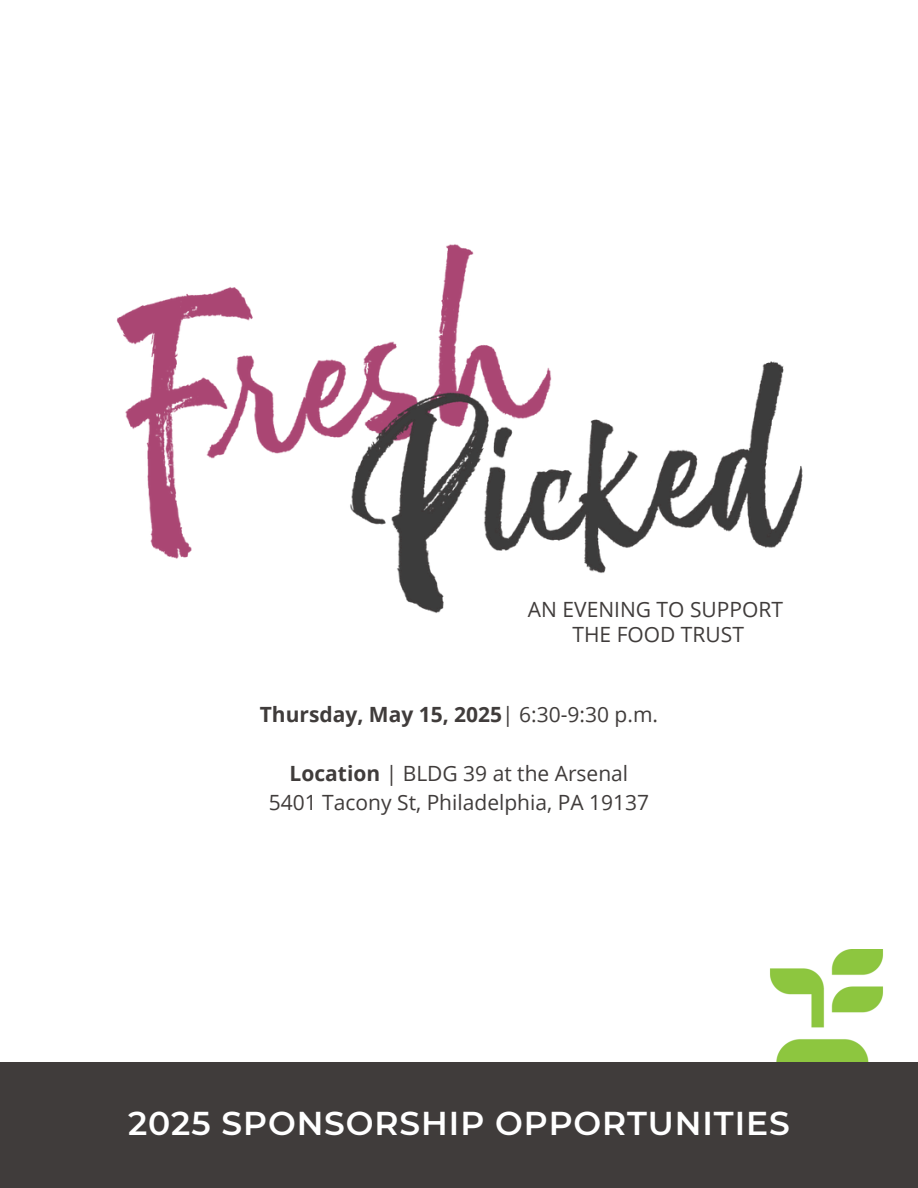
<style>
.page{position:relative;width:918px;height:1188px;background:#fff}
.page>*{position:absolute;margin:0;border:0;box-sizing:border-box;transform-origin:0 0}
.t1{font:600 33px "Montserrat";letter-spacing:.025em;color:#fff}
.t2{font:33px "Montserrat";letter-spacing:.025em;color:#fff}
.t3{font:21px/24.8px "Open Sans";color:#403c3b;text-align:center}
.t4{font:700 21px "Open Sans";color:#403c3b}
.s1{font-weight:400}
.s2{font-weight:700}
</style>
<div class="page">
<img style="left:769px;top:949px;width:114px;height:114px">
<div style="left:0;top:1063px;width:918px;height:125px;background:#403c3b"></div>
<img style="left:116px;top:244px;width:687px;height:369px">
<p class="t3" style="left:528px;top:596px;width:257px">AN EVENING TO SUPPORT<br>THE FOOD TRUST</p>
<h3 class="t4" style="left:260px;top:700px;width:400px">Thursday, May 15, 2025<span class="s1">| 6:30-9:30 p.m.</span></h3>
<p class="t3" style="left:290px;top:760px;width:340px"><span class="s2">Location</span> | BLDG 39 at the Arsenal</p>
<p class="t3" style="left:269px;top:790px;width:382px">5401 Tacony St, Philadelphia, PA 19137</p>
<p class="t1" style="left:128px;top:1104px;width:663px">2025 SPONSORSHIP OPPORTUNITIES</p>
<p class="t2" style="left:179px;top:1104px;width:562px">SPONSORSHIP OPPORTUNITIES</p>
</div>
